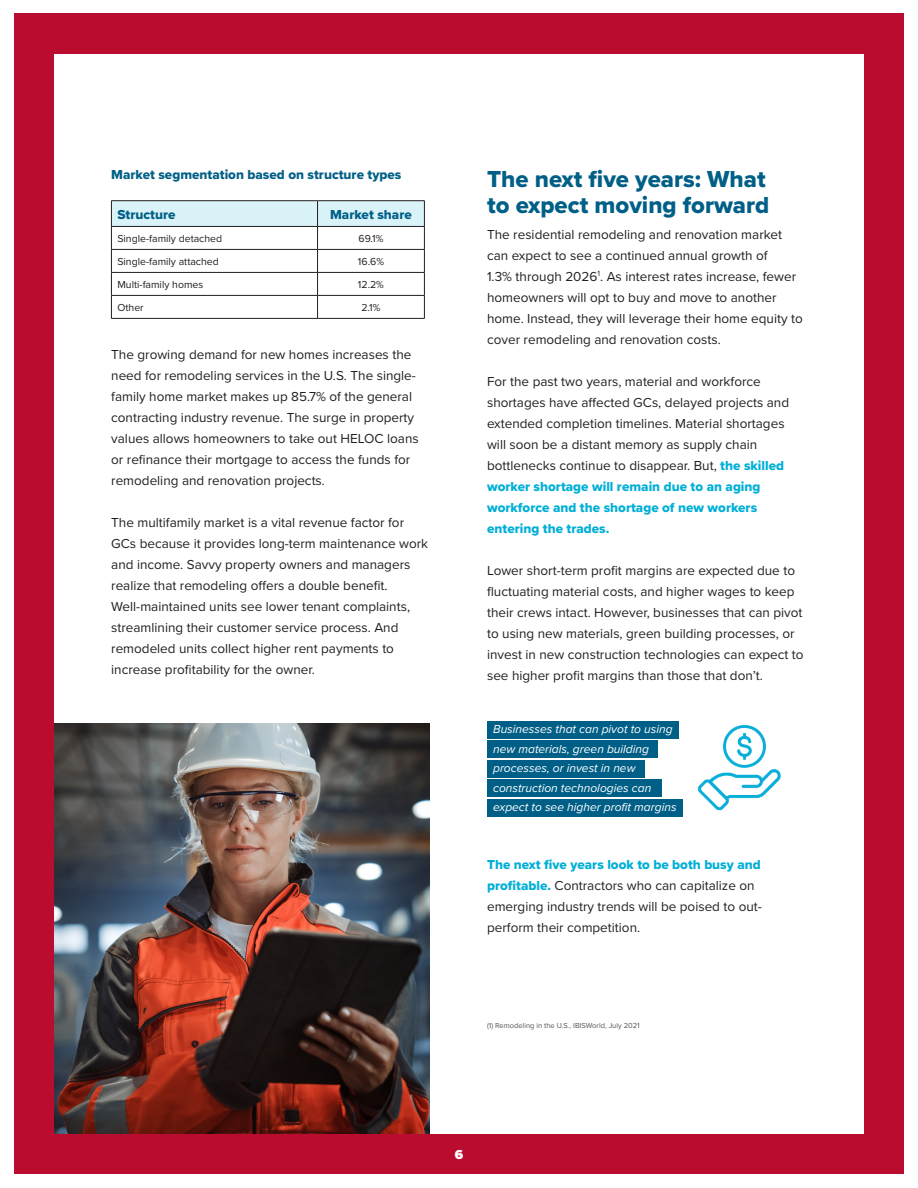
<style>
.page{position:relative;width:918px;height:1188px;background:#fff}
.page>*{position:absolute;margin:0;border:0;box-sizing:border-box;transform-origin:0 0}
.t1{font:24px "Proxima Nova Extrabld";color:#005f86}
.t2{font:13.5px/21px "Proxima Nova";color:#231f20}
.t3{font:13.5px "Proxima Nova Extrabld";color:#005f86}
.t4{font:900 13.5px "Proxima Nova";color:#fff}
.t5{font:italic 12px/19.5px "Proxima Nova";color:#fff}
.t6{font:10.5px "Proxima Nova";color:#231f20}
.t7{font:7.5px "Proxima Nova";color:#53565a}
.s1{font-family:"Proxima Nova Extrabld";color:#00afd7}
</style>
<div class="page">
<div style="left:14px;top:14px;width:890px;height:1160px;background:#ba0c2f"></div>
<div style="left:54px;top:54px;width:810px;height:1080px;background:#fff"></div>
<hr style="left:111px;top:200px;width:207px;height:1px;background:#231f20">
<hr style="left:318px;top:200px;width:107px;height:1px;background:#231f20">
<svg style="left:111px;top:201px;width:314px;height:117px"></svg>
<hr style="left:111px;top:318px;width:207px;height:1px;background:#231f20">
<hr style="left:318px;top:318px;width:107px;height:1px;background:#231f20">
<img style="left:54px;top:724px;width:375px;height:410px">
<img style="left:678px;top:721px;width:103px;height:90px">
<div style="left:487px;top:779px;width:175px;height:18px;background:#005f86"></div>
<div style="left:487px;top:799px;width:196px;height:18px;background:#005f86"></div>
<div style="left:487px;top:721px;width:191px;height:18px;background:#005f86"></div>
<div style="left:487px;top:740px;width:170px;height:18px;background:#005f86"></div>
<div style="left:487px;top:760px;width:157px;height:18px;background:#005f86"></div>
<p class="t3" style="left:111px;top:164px;width:292px">Market segmentation based on structure types</p>
<p class="t3" style="left:117px;top:204px;width:60px">Structure</p>
<p class="t3" style="left:330px;top:204px;width:83px">Market share</p>
<p class="t6" style="left:117px;top:231px;width:106px">Single-family detached</p>
<p class="t6" style="left:359px;top:231px;width:26px">69.1%</p>
<p class="t6" style="left:117px;top:254px;width:103px">Single-family attached</p>
<p class="t6" style="left:358px;top:254px;width:28px">16.6%</p>
<p class="t6" style="left:117px;top:277px;width:87px">Multi-family homes</p>
<p class="t6" style="left:358px;top:277px;width:27px">12.2%</p>
<p class="t6" style="left:117px;top:300px;width:28px">Other</p>
<p class="t6" style="left:361px;top:300px;width:21px">2.1%</p>
<p class="t2" style="left:111px;top:343px;width:309px">The growing demand for new homes increases the need for remodeling services in the U.S. The single&shy;family home market makes up 85.7% of the general contracting industry revenue. The surge in property values allows homeowners to take out HELOC loans or refinance their mortgage to access the funds for remodeling and renovation projects.</p>
<p class="t2" style="left:111px;top:511px;width:318px">The multifamily market is a vital revenue factor for GCs because it provides long-term maintenance work and income. Savvy property owners and managers realize that remodeling offers a double benefit.<br>Well-maintained units see lower tenant complaints, streamlining their customer service process. And remodeled units collect higher rent payments to increase profitability for the owner.</p>
<p class="t1" style="left:487px;top:161px;width:280px">The next five years: What</p>
<p class="t1" style="left:487px;top:187px;width:284px">to expect moving forward</p>
<p class="t2" style="left:487px;top:223px;width:317px">The residential remodeling and renovation market can expect to see a continued annual growth of<br>1.3% through 2026<sup>1</sup>. As interest rates increase, fewer homeowners will opt to buy and move to another home. Instead, they will leverage their home equity to cover remodeling and renovation costs.</p>
<p class="t2" style="left:487px;top:370px;width:304px">For the past two years, material and workforce shortages have affected GCs, delayed projects and extended completion timelines. Material shortages will soon be a distant memory as supply chain bottlenecks continue to disappear. But, <span class="s1">the skilled worker shortage will remain due to an aging workforce and the shortage of new workers entering the trades.</span></p>
<p class="t2" style="left:487px;top:559px;width:318px">Lower short-term profit margins are expected due to fluctuating material costs, and higher wages to keep their crews intact. However, businesses that can pivot to using new materials, green building processes, or invest in new construction technologies can expect to see higher profit margins than those that don’t.</p>
<p class="t5" style="left:493px;top:719px;width:185px">Businesses that can pivot to using new materials, green building processes, or invest in new construction technologies can expect to see higher profit margins</p>
<p class="t2" style="left:487px;top:853px;width:276px"><span class="s1">The next five years look to be both busy and profitable.</span> Contractors who can capitalize on emerging industry trends will be poised to out&shy;perform their competition.</p>
<p class="t7" style="left:487px;top:1020px;width:154px">(1) Remodeling in the U.S., IBISWorld, July 2021</p>
<p class="t4" style="left:455px;top:1145px;width:10px">6</p>
</div>
